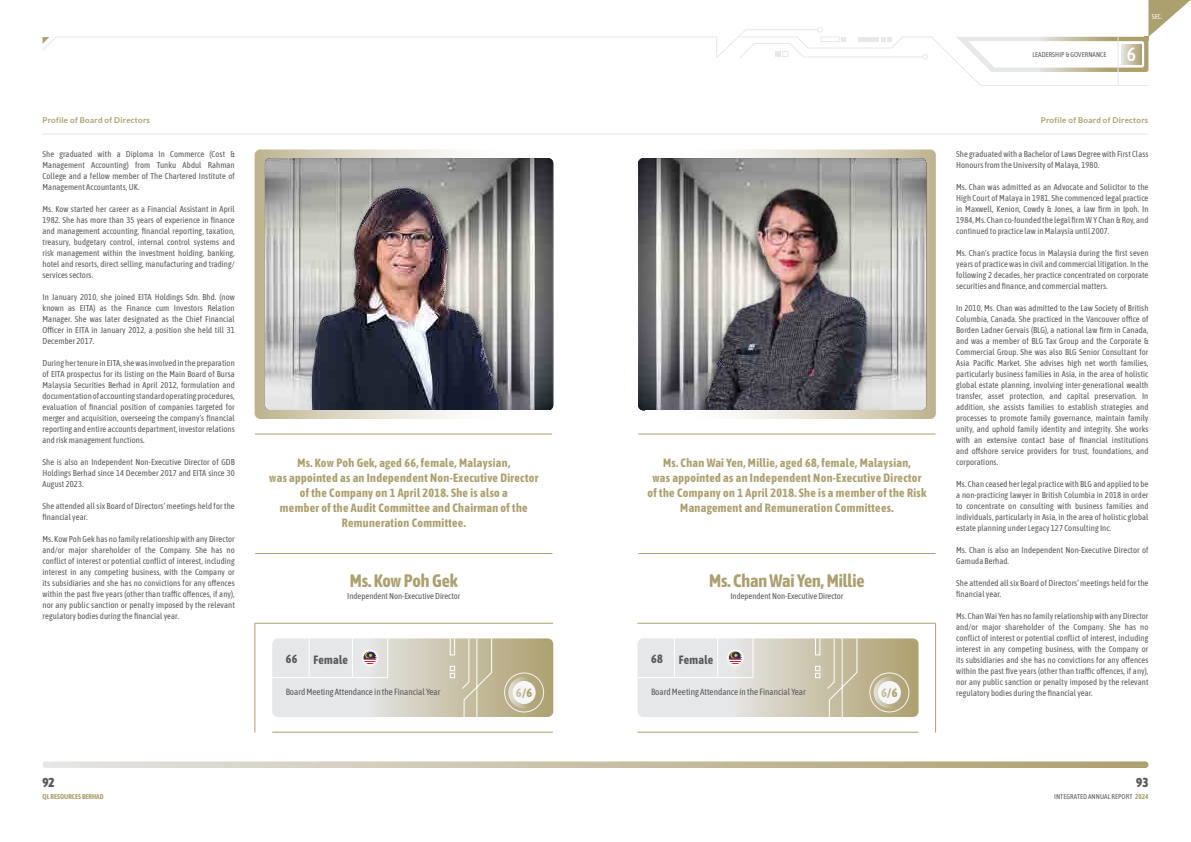
<style>
.page{position:relative;width:1191px;height:842px;background:#fff}
.page>*{position:absolute;margin:0;border:0;box-sizing:border-box;transform-origin:0 0}
.t1{font:500 19.5px "Asap Condensed";color:#fff}
.t2{font:700 18px "Asap Condensed";color:#aca06e}
.t3{font:900 13px "Asap Condensed";color:#58595b}
.t4{font:700 12.2px "Asap Condensed";color:#aca06e}
.t5{font:700 12px/15px "Asap Condensed";letter-spacing:.03em;color:#aca06e;text-align:center}
.t6{font:700 12px "Asap Condensed";letter-spacing:.03em;color:#58595b}
.t7{font:9px "Asap Condensed";color:#58595b}
.t8{font:8.5px/11px "Asap Condensed";letter-spacing:.01em;color:#58595b;text-align:justify}
.t9{font:700 8px "Lato";letter-spacing:.03em;color:#aca06e}
.t10{font:7px "Asap Condensed";letter-spacing:.01em;color:#58595b}
.t11{font:700 7px "Asap Condensed";letter-spacing:.01em;color:#aca06e}
.t12{font:7px "Asap Condensed";color:#fff}
.s1{font-weight:700;color:#aca06e}
</style>
<div class="page">
<hr style="left:255px;top:623px;width:1px;height:109px;background:#aca06e">
<hr style="left:255px;top:434px;width:297px;height:1px;background:#aca06e">
<hr style="left:255px;top:553px;width:297px;height:1px;background:#aca06e">
<hr style="left:255px;top:623px;width:298px;height:1px;background:#aca06e">
<svg style="left:255px;top:149px;width:298px;height:270px"></svg>
<img style="left:265px;top:158px;width:288px;height:252px">
<img style="left:298px;top:171px;width:237px;height:239px">
<svg style="left:255px;top:410px;width:294px;height:9px"></svg>
<hr style="left:272px;top:732px;width:281px;height:1px;background:#aca06e">
<svg style="left:272px;top:638px;width:281px;height:79px;background:#d5d0c1"></svg>
<hr style="left:935px;top:623px;width:1px;height:109px;background:#aca06e">
<hr style="left:638px;top:434px;width:297px;height:1px;background:#aca06e">
<hr style="left:638px;top:553px;width:297px;height:1px;background:#aca06e">
<hr style="left:637px;top:623px;width:299px;height:1px;background:#aca06e">
<svg style="left:638px;top:149px;width:298px;height:270px"></svg>
<img style="left:638px;top:158px;width:288px;height:252px">
<img style="left:651px;top:170px;width:245px;height:240px">
<svg style="left:645px;top:410px;width:291px;height:9px"></svg>
<hr style="left:637px;top:732px;width:281px;height:1px;background:#aca06e">
<svg style="left:637px;top:638px;width:281px;height:79px;background:#d5d0c1"></svg>
<svg style="left:43px;top:761px;width:1105px;height:7px;background:#cbc4ac"></svg>
<hr style="left:58px;top:37px;width:658px;height:1px;background:#e6e7e8">
<svg style="left:42px;top:37px;width:16px;height:13px"></svg>
<svg style="left:716px;top:0;width:475px;height:86px"></svg>
<hr style="left:43px;top:134px;width:1105px;height:1px;background:#e6e7e8">
<p class="t10" style="left:1032px;top:50px;width:76px">LEADERSHIP &amp; GOVERNANCE</p>
<h1 class="t1" style="left:1127px;top:41px;width:11px">6</h1>
<p class="t12" style="left:1151px;top:11px;width:12px">SEC.</p>
<p class="t9" style="left:43px;top:115px;width:109px">Profile of Board of Directors</p>
<p class="t9" style="left:1041px;top:115px;width:109px">Profile of Board of Directors</p>
<p class="t8" style="left:956px;top:148px;width:194px">She graduated with a Bachelor of Laws Degree with First Class<br>Honours from the University of Malaya, 1980.</p>
<p class="t8" style="left:956px;top:181px;width:194px">Ms. Chan was admitted as an Advocate and Solicitor to the High Court of Malaya in 1981. She commenced legal practice in Maxwell, Kenion, Cowdy &amp; Jones, a law firm in Ipoh. In 1984, Ms. Chan co-founded the legal firm W Y Chan &amp; Roy, and continued to practice law in Malaysia until 2007.</p>
<p class="t8" style="left:956px;top:247px;width:194px">Ms. Chan’s practice focus in Malaysia during the first seven years of practice was in civil and commercial litigation. In the following 2 decades, her practice concentrated on corporate securities and finance, and commercial matters.</p>
<p class="t8" style="left:956px;top:302px;width:194px">In 2010, Ms. Chan was admitted to the Law Society of British Columbia, Canada. She practiced in the Vancouver office of Borden Ladner Gervais (BLG), a national law firm in Canada, and was a member of BLG Tax Group and the Corporate &amp; Commercial Group. She was also BLG Senior Consultant for Asia Pacific Market. She advises high net worth families, particularly business families in Asia, in the area of holistic global estate planning, involving inter-generational wealth transfer, asset protection, and capital preservation. In addition, she assists families to establish strategies and processes to promote family governance, maintain family unity, and uphold family identity and integrity. She works with an extensive contact base of financial institutions and offshore service providers for trust, foundations, and corporations.</p>
<p class="t8" style="left:956px;top:478px;width:194px">Ms. Chan ceased her legal practice with BLG and applied to be a non-practicing lawyer in British Columbia in 2018 in order to concentrate on consulting with business families and individuals, particularly in Asia, in the area of holistic global estate planning under Legacy 127 Consulting Inc.</p>
<p class="t8" style="left:956px;top:544px;width:194px">Ms. Chan is also an Independent Non-Executive Director of<br>Gamuda Berhad.</p>
<p class="t8" style="left:956px;top:577px;width:194px">She attended all six Board of Directors’ meetings held for the financial year.</p>
<p class="t8" style="left:956px;top:610px;width:194px">Ms. Chan Wai Yen has no family relationship with any Director and/or major shareholder of the Company. She has no conflict of interest or potential conflict of interest, including interest in any competing business, with the Company or its subsidiaries and she has no convictions for any offences within the past five years (other than traffic offences, if any), nor any public sanction or penalty imposed by the relevant regulatory bodies during the financial year.</p>
<p class="t8" style="left:43px;top:148px;width:194px">She graduated with a Diploma In Commerce (Cost &amp; Management Accounting) from Tunku Abdul Rahman College and a fellow member of The Chartered Institute of Management Accountants, UK.</p>
<p class="t8" style="left:43px;top:203px;width:194px">Ms. Kow started her career as a Financial Assistant in April 1982. She has more than 35 years of experience in finance and management accounting, financial reporting, taxation, treasury, budgetary control, internal control systems and risk management within the investment holding, banking, hotel and resorts, direct selling, manufacturing and trading/ services sectors.</p>
<p class="t8" style="left:43px;top:291px;width:194px">In January 2010, she joined EITA Holdings Sdn. Bhd. (now known as EITA) as the Finance cum Investors Relation Manager. She was later designated as the Chief Financial Officer in EITA in January 2012, a position she held till 31<br>December 2017.</p>
<p class="t8" style="left:43px;top:357px;width:194px">During her tenure in EITA, she was involved in the preparation of EITA prospectus for its listing on the Main Board of Bursa Malaysia Securities Berhad in April 2012, formulation and documentation of accounting standard operating procedures, evaluation of financial position of companies targeted for merger and acquisition, overseeing the company’s financial reporting and entire accounts department, investor relations and risk management functions.</p>
<p class="t8" style="left:43px;top:456px;width:194px">She is also an Independent Non-Executive Director of GDB Holdings Berhad since 14 December 2017 and EITA since 30<br>August 2023.</p>
<p class="t8" style="left:43px;top:500px;width:194px">She attended all six Board of Directors’ meetings held for the financial year.</p>
<p class="t8" style="left:43px;top:533px;width:194px">Ms. Kow Poh Gek has no family relationship with any Director and/or major shareholder of the Company. She has no conflict of interest or potential conflict of interest, including interest in any competing business, with the Company or its subsidiaries and she has no convictions for any offences within the past five years (other than traffic offences, if any), nor any public sanction or penalty imposed by the relevant regulatory bodies during the financial year.</p>
<h3 class="t5" style="left:269px;top:455px;width:270px">Ms. Kow Poh Gek, aged 66, female, Malaysian,<br>was appointed as an Independent Non-Executive Director of the Company on 1 April 2018. She is also a<br>member of the Audit Committee and Chairman of the Remuneration Committee.</h3>
<h3 class="t5" style="left:647px;top:455px;width:280px">Ms. Chan Wai Yen, Millie, aged 68, female, Malaysian,<br>was appointed as an Independent Non-Executive Director of the Company on 1 April 2018. She is a member of the Risk Management and Remuneration Committees.</h3>
<h2 class="t2" style="left:350px;top:568px;width:109px">Ms. Kow Poh Gek</h2>
<p class="t8" style="left:347px;top:590px;width:114px">Independent Non-Executive Director</p>
<h2 class="t2" style="left:709px;top:568px;width:157px">Ms. Chan Wai Yen, Millie</h2>
<p class="t8" style="left:730px;top:590px;width:114px">Independent Non-Executive Director</p>
<h3 class="t6" style="left:651px;top:651px;width:13px">68</h3>
<h3 class="t6" style="left:679px;top:652px;width:36px">Female</h3>
<h3 class="t6" style="left:286px;top:651px;width:13px">66</h3>
<h3 class="t6" style="left:313px;top:652px;width:36px">Female</h3>
<p class="t7" style="left:286px;top:685px;width:156px">Board Meeting Attendance in the Financial Year</p>
<h3 class="t4" style="left:516px;top:684px;width:18px">6/6</h3>
<p class="t7" style="left:651px;top:685px;width:156px">Board Meeting Attendance in the Financial Year</p>
<h3 class="t4" style="left:881px;top:684px;width:18px">6/6</h3>
<h3 class="t3" style="left:43px;top:773px;width:14px">92</h3>
<h3 class="t3" style="left:1136px;top:773px;width:14px">93</h3>
<p class="t11" style="left:43px;top:792px;width:63px">QL RESOURCES BERHAD</p>
<p class="t10" style="left:1054px;top:792px;width:96px">INTEGRATED ANNUAL REPORT <span class="s1">2024</span></p>
</div>
